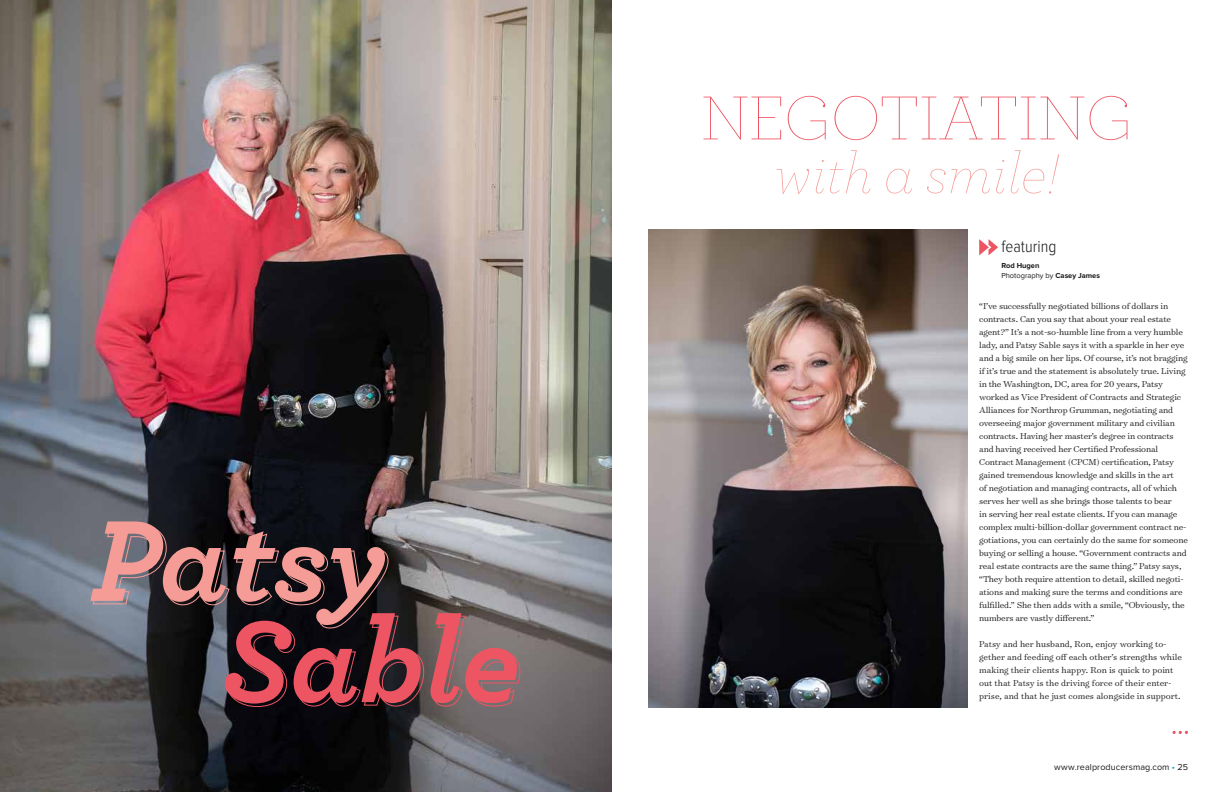
<style>
.page{position:relative;width:1224px;height:792px;background:#fff}
.page>*{position:absolute;margin:0;border:0;box-sizing:border-box;transform-origin:0 0}
.t1{font:italic 700 121.5px "Archer Pro";letter-spacing:-.005em;color:#ed5563}
.t2{font:italic 700 120.7px "Archer Pro";color:#f59c97}
.t3{font:100 64.9px "Archer Pro";color:#ed5563}
.t4{font:italic 100 58.9px "Archer Pro";color:#f59c97}
.t5{font:300 17px "Proxima Nova Cond";color:#1c1b1a}
.t6{font:300 9.8px/13px "Surveyor Text";letter-spacing:-.015em;color:#1c1b1a}
.t7{font:9px "Proxima Nova";letter-spacing:.01em;color:#1c1b1a}
.t8{font:700 7.5px/10px "Proxima Nova";color:#1c1b1a}
.s1{font-weight:400}
.s2{color:#0098dd}
</style>
<div class="page">
<img style="left:648px;top:230px;width:319px;height:478px">
<img style="left:0;top:0;width:612px;height:792px">
<svg style="left:979px;top:239px;width:19px;height:16px"></svg>
<svg style="left:92px;top:523px;width:333px;height:185px;background:#302c31"></svg>
<svg style="left:433px;top:615px;width:88px;height:92px;background:#7f6d6d"></svg>
<svg style="left:1173px;top:731px;width:15px;height:3px"></svg>
<h2 class="t2" style="left:91px;top:465px;width:298px">Patsy</h2>
<h1 class="t1" style="left:221px;top:566px;width:301px">Sable</h1>
<h3 class="t3" style="left:701px;top:79px;width:433px">NEGOTIATING</h3>
<h3 class="t4" style="left:775px;top:137px;width:285px">with a smile!</h3>
<h3 class="t5" style="left:1001px;top:239px;width:56px">featuring</h3>
<p class="t8" style="left:1001px;top:261px;width:100px">Rod Hugen<br><span class="s1">Photography by</span> Casey James</p>
<p class="t6" style="left:979px;top:299px;width:210px">“I’ve successfully negotiated billions of dollars in contracts. Can you say that about your real estate agent?” It’s a not-so-humble line from a very humble lady, and Patsy Sable says it with a sparkle in her eye and a big smile on her lips. Of course, it’s not bragging if it’s true and the statement is absolutely true. Living in the Washington, DC, area for 20 years, Patsy worked as Vice President of Contracts and Strategic Alliances for Northrop Grumman, negotiating and overseeing major government military and civilian contracts. Having her master’s degree in contracts and having received her Certified Professional Contract Management (CPCM) certification, Patsy gained tremendous knowledge and skills in the art<br>of negotiation and managing contracts, all of which serves her well as she brings those talents to bear<br>in serving her real estate clients. If you can manage complex multi-billion-dollar government contract ne&shy;gotiations, you can certainly do the same for someone buying or selling a house. “Government contracts and real estate contracts are the same thing.” Patsy says, “They both require attention to detail, skilled negoti&shy;ations and making sure the terms and conditions are fulfilled.” She then adds with a smile, “Obviously, the numbers are vastly different.”</p>
<p class="t6" style="left:979px;top:637px;width:204px">Patsy and her husband, Ron, enjoy working to&shy;gether and feeding off each other’s strengths while making their clients happy. Ron is quick to point out that Patsy is the driving force of their enter&shy;prise, and that he just comes alongside in support.</p>
<p class="t7" style="left:1054px;top:762px;width:135px">www.realproducersmag.com <span class="s2">•</span> 25</p>
</div>
